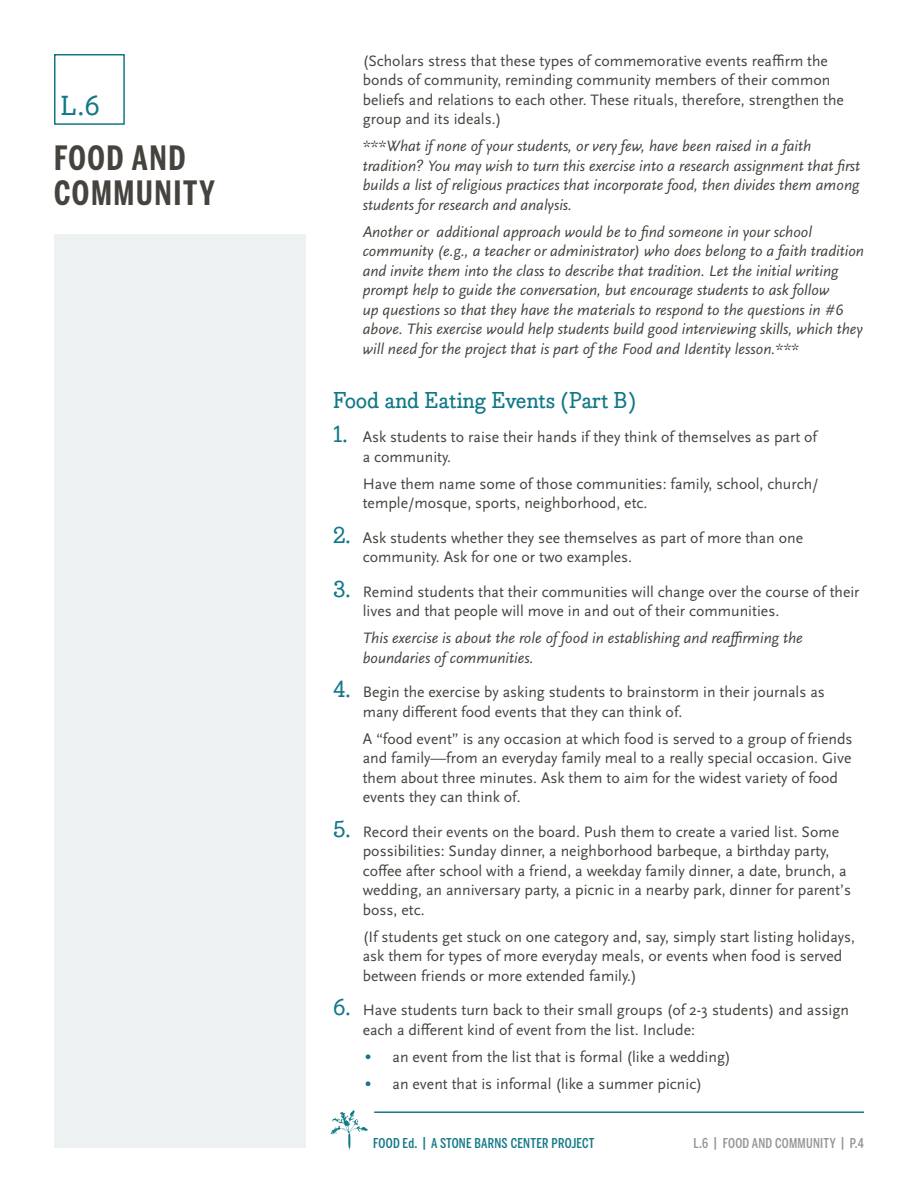
<style>
.page{position:relative;width:918px;height:1188px;background:#fff}
.page>*{position:absolute;margin:0;border:0;box-sizing:border-box;transform-origin:0 0}
.t1{font:700 33.3px/34.5px "Benton Sans Comp";letter-spacing:.05em;color:#46433e}
.t2{font:500 27px "Bodoni Egyptian Pro";color:#127888}
.t3{font:500 22.5px "Bodoni Egyptian Pro";letter-spacing:-.01em;color:#127888}
.t4{font:15.75px/19.5px "Scala Sans Pro";color:#46433e}
.t5{font:italic 15.75px/19.5px "Scala Sans Pro";color:#46433e}
.t6{font:500 13.5px "Benton Sans Comp";letter-spacing:.02em;color:#127888}
.t7{font:500 13.5px "Benton Sans Comp";letter-spacing:.02em;color:#939598}
.s1{font-family:"Bodoni Egyptian Pro";font-weight:500;font-size:22.5px;color:#127888}
.s2{font-family:"Bodoni Egyptian Pro";font-weight:500;font-size:19.5px;color:#127888}
</style>
<div class="page">
<div style="left:54px;top:235px;width:252px;height:913px;background:#edf1f2"></div>
<div style="left:54px;top:54px;width:71px;height:71px;border:2px solid #127888"></div>
<svg style="left:330px;top:1110px;width:38px;height:41px"></svg>
<hr style="left:374px;top:1111px;width:490px;height:2px;background:#127888">
<h2 class="t2" style="left:61px;top:89px;width:40px">L.6</h2>
<h1 class="t1" style="left:54px;top:141px;width:162px">FOOD AND<br>COMMUNITY</h1>
<p class="t4" style="left:363px;top:51px;width:483px">(Scholars stress that these types of commemorative events reaffirm the bonds of community, reminding community members of their common beliefs and relations to each other. These rituals, therefore, strengthen the group and its ideals.)</p>
<p class="t5" style="left:363px;top:136px;width:499px">***What if none of your students, or very few, have been raised in a faith tradition? You may wish to turn this exercise into a research assignment that first builds a list of religious practices that incorporate food, then divides them among students for research and analysis.</p>
<p class="t5" style="left:363px;top:222px;width:503px">Another or additional approach would be to find someone in your school community (e.g., a teacher or administrator) who does belong to a faith tradition and invite them into the class to describe that tradition. Let the initial writing prompt help to guide the conversation, but encourage students to ask follow<br>up questions so that they have the materials to respond to the questions in #6 above. This exercise would help students build good interviewing skills, which they will need for the project that is part of the Food and Identity lesson.***</p>
<h3 class="t3" style="left:333px;top:386px;width:305px">Food and Eating Events (Part B)</h3>
<p class="t4" style="left:363px;top:427px;width:456px;text-indent:-30px"><span class="s1">1.</span> Ask students to raise their hands if they think of themselves as part of a community.</p>
<p class="t4" style="left:363px;top:474px;width:457px">Have them name some of those communities: family, school, church/ temple/mosque, sports, neighborhood, etc.</p>
<p class="t4" style="left:363px;top:528px;width:442px;text-indent:-30px"><span class="s1">2.</span> Ask students whether they see themselves as part of more than one community. Ask for one or two examples.</p>
<p class="t4" style="left:363px;top:582px;width:498px;text-indent:-30px"><span class="s1">3.</span> Remind students that their communities will change over the course of their lives and that people will move in and out of their communities.</p>
<p class="t5" style="left:363px;top:628px;width:442px">This exercise is about the role of food in establishing and reaffirming the boundaries of communities.</p>
<p class="t4" style="left:363px;top:682px;width:464px;text-indent:-30px"><span class="s1">4.</span> Begin the exercise by asking students to brainstorm in their journals as many different food events that they can think of.</p>
<p class="t4" style="left:363px;top:729px;width:491px">A “food event” is any occasion at which food is served to a group of friends and family—from an everyday family meal to a really special occasion. Give them about three minutes. Ask them to aim for the widest variety of food events they can think of.</p>
<p class="t4" style="left:363px;top:822px;width:490px;text-indent:-30px"><span class="s1">5.</span> Record their events on the board. Push them to create a varied list. Some possibilities: Sunday dinner, a neighborhood barbeque, a birthday party, coffee after school with a friend, a weekday family dinner, a date, brunch, a wedding, an anniversary party, a picnic in a nearby park, dinner for parent’s boss, etc.</p>
<p class="t4" style="left:363px;top:927px;width:494px">(If students get stuck on one category and, say, simply start listing holidays, ask them for types of more everyday meals, or events when food is served between friends or more extended family.)</p>
<p class="t4" style="left:363px;top:1000px;width:488px;text-indent:-30px"><span class="s1">6.</span> Have students turn back to their small groups (of 2-3 students) and assign each a different kind of event from the list. Include:</p>
<p class="t4" style="left:363px;top:1047px;width:370px"><span class="s2">•</span> an event from the list that is formal (like a wedding)</p>
<p class="t4" style="left:363px;top:1074px;width:341px"><span class="s2">•</span> an event that is informal (like a summer picnic)</p>
<p class="t6" style="left:373px;top:1135px;width:223px">FOOD Ed. | A STONE BARNS CENTER PROJECT</p>
<p class="t7" style="left:693px;top:1135px;width:172px">L.6 | FOOD AND COMMUNITY | P.4</p>
</div>
